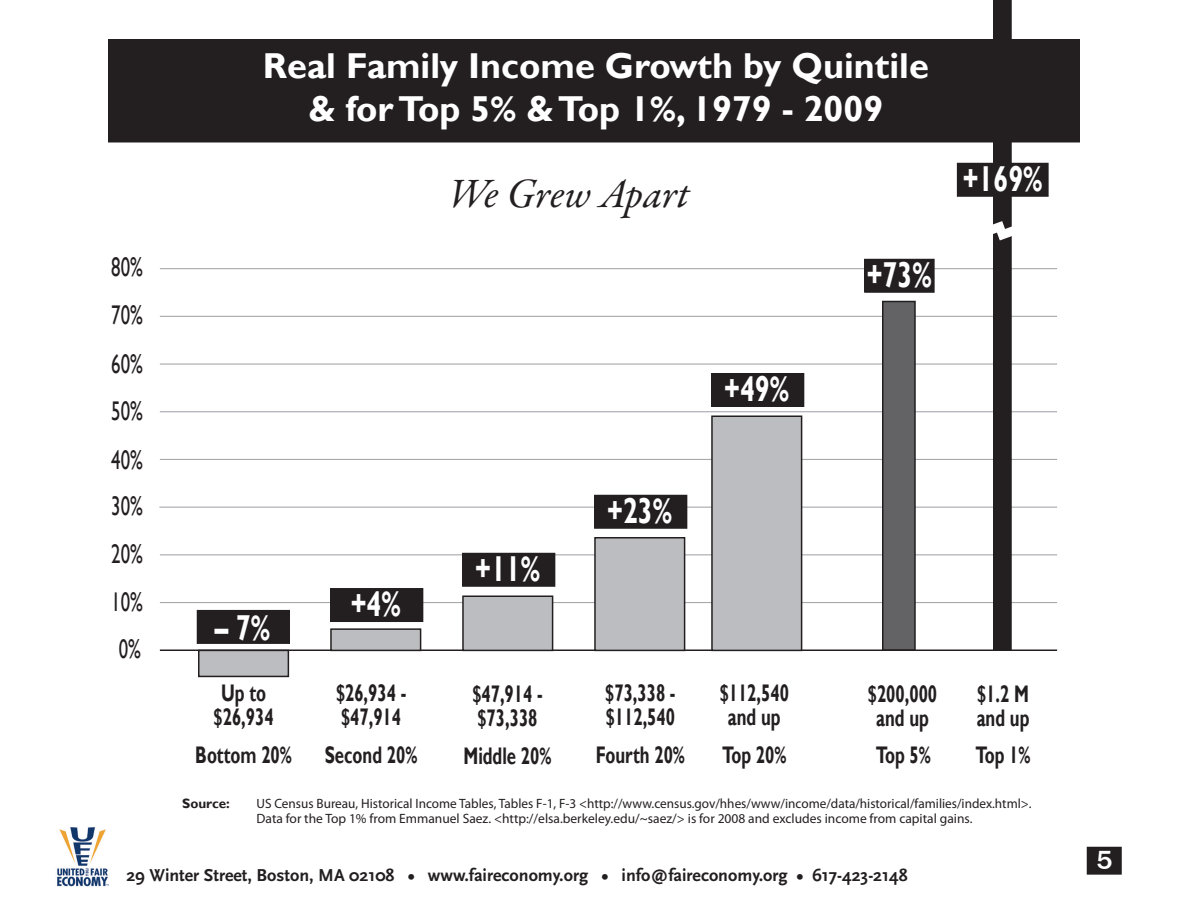
<style>
.page{position:relative;width:1188px;height:918px;background:#fff}
.page>*{position:absolute;margin:0;border:0;box-sizing:border-box;transform-origin:0 0}
.t1{font:italic 42px "Garamond Premr Pro";letter-spacing:-.005em;color:#231f20}
.t2{font:700 36px/42px "Gill Sans";color:#fff;text-align:center}
.t3{font:700 36px "Gill Sans";color:#fff;scale:.75 1}
.t4{font:27px/47.7px "Gill Sans";color:#231f20;text-align:justify;scale:.7 1}
.t5{font:500 27px "Franklin Gothic";color:#fff}
.t6{font:700 24px/24px "Gill Sans";color:#231f20;scale:.7 1}
.t7{font:700 18px "Scala Sans";color:#231f20}
.t8{font:13.5px/15px "Myriad Pro";color:#231f20}
.t9{font:700 13.5px "Gill Sans";color:#231f20}
</style>
<div class="page">
<div style="left:109px;top:40px;width:970px;height:102px;background:#231f20"></div>
<div style="left:108px;top:39px;width:972px;height:103px;border:2px solid #231f20"></div>
<img style="left:57px;top:827px;width:52px;height:60px">
<div style="left:1088px;top:848px;width:33px;height:26px;background:#231f20"></div>
<div style="left:1087px;top:847px;width:35px;height:28px;border:2px solid #231f20"></div>
<hr style="left:160px;top:268px;width:897px;height:1px;background:#a8a9ad">
<hr style="left:160px;top:554px;width:897px;height:1px;background:#a8a9ad">
<hr style="left:160px;top:316px;width:897px;height:1px;background:#a8a9ad">
<hr style="left:160px;top:363px;width:897px;height:2px;background:#a8a9ad">
<hr style="left:160px;top:411px;width:897px;height:1px;background:#a8a9ad">
<hr style="left:160px;top:459px;width:897px;height:1px;background:#a8a9ad">
<hr style="left:159px;top:507px;width:898px;height:1px;background:#a8a9ad">
<hr style="left:160px;top:602px;width:897px;height:1px;background:#a8a9ad">
<hr style="left:160px;top:650px;width:897px;height:1px;background:#231f20">
<div style="left:199px;top:650px;width:89px;height:26px;background:#bcbdc0"></div>
<div style="left:198px;top:650px;width:91px;height:27px;border:2px solid #231f20"></div>
<div style="left:331px;top:629px;width:90px;height:21px;background:#bcbdc0"></div>
<div style="left:330px;top:628px;width:91px;height:23px;border:2px solid #231f20"></div>
<div style="left:463px;top:596px;width:90px;height:54px;background:#bcbdc0"></div>
<div style="left:462px;top:596px;width:91px;height:55px;border:2px solid #231f20"></div>
<div style="left:595px;top:538px;width:90px;height:112px;background:#bcbdc0"></div>
<div style="left:594px;top:537px;width:91px;height:114px;border:2px solid #231f20"></div>
<div style="left:712px;top:416px;width:90px;height:234px;background:#bcbdc0"></div>
<div style="left:711px;top:416px;width:91px;height:235px;border:2px solid #231f20"></div>
<div style="left:883px;top:302px;width:32px;height:348px;background:#636366"></div>
<div style="left:882px;top:301px;width:34px;height:350px;border:2px solid #231f20"></div>
<div style="left:865px;top:259px;width:69px;height:33px;background:#231f20"></div>
<div style="left:864px;top:259px;width:70px;height:34px;border:1px solid #231f20"></div>
<div style="left:712px;top:374px;width:92px;height:32px;background:#231f20"></div>
<div style="left:711px;top:373px;width:93px;height:34px;border:1px solid #231f20"></div>
<div style="left:595px;top:495px;width:92px;height:33px;background:#231f20"></div>
<div style="left:594px;top:495px;width:93px;height:34px;border:1px solid #231f20"></div>
<div style="left:463px;top:553px;width:92px;height:33px;background:#231f20"></div>
<div style="left:462px;top:553px;width:93px;height:34px;border:1px solid #231f20"></div>
<div style="left:331px;top:589px;width:92px;height:33px;background:#231f20"></div>
<div style="left:330px;top:588px;width:93px;height:34px;border:1px solid #231f20"></div>
<div style="left:197px;top:610px;width:93px;height:33px;background:#231f20"></div>
<div style="left:197px;top:610px;width:93px;height:34px;border:1px solid #231f20"></div>
<div style="left:957px;top:163px;width:91px;height:33px;background:#231f20"></div>
<div style="left:957px;top:163px;width:91px;height:34px;border:1px solid #231f20"></div>
<svg style="left:969px;top:0;width:64px;height:650px"></svg>
<h3 class="t4" style="left:111px;top:244px;width:47px">80%</h3>
<h3 class="t4" style="left:111px;top:292px;width:47px">70% 60% 50% 40% 30% 20% 10%</h3>
<h3 class="t4" style="left:119px;top:626px;width:33px">0%</h3>
<h2 class="t2" style="left:263px;top:46px;width:667px">Real Family Income Growth by Quintile &amp; for Top 5% &amp; Top 1%, 1979 - 2009</h2>
<h1 class="t1" style="left:449px;top:167px;width:242px">We Grew Apart</h1>
<h2 class="t3" style="left:867px;top:253px;width:88px">+73%</h2>
<h2 class="t3" style="left:963px;top:157px;width:108px">+169%</h2>
<h2 class="t3" style="left:724px;top:367px;width:88px">+49%</h2>
<h2 class="t3" style="left:215px;top:606px;width:75px">– 7%</h2>
<h2 class="t3" style="left:351px;top:582px;width:68px">+4%</h2>
<h2 class="t3" style="left:475px;top:547px;width:88px">+11%</h2>
<h2 class="t3" style="left:607px;top:489px;width:88px">+23%</h2>
<h3 class="t6" style="left:214px;top:682px;width:87px;text-align:center">Up to $26,934</h3>
<h3 class="t6" style="left:720px;top:682px;width:100px;text-align:center">$112,540 and up</h3>
<h3 class="t6" style="left:336px;top:682px;width:102px">$26,934 - $47,914</h3>
<h3 class="t6" style="left:472px;top:683px;width:102px">$47,914 - $73,338</h3>
<h3 class="t6" style="left:605px;top:682px;width:102px">$73,338 - $112,540</h3>
<h3 class="t6" style="left:868px;top:682px;width:100px;text-align:center">$200,000 and up</h3>
<h3 class="t6" style="left:195px;top:744px;width:140px">Bottom 20%</h3>
<h3 class="t6" style="left:325px;top:744px;width:134px">Second 20%</h3>
<h3 class="t6" style="left:464px;top:744px;width:127px">Middle 20%</h3>
<h3 class="t6" style="left:596px;top:744px;width:129px">Fourth 20%</h3>
<h3 class="t6" style="left:722px;top:744px;width:93px">Top 20%</h3>
<h3 class="t6" style="left:876px;top:744px;width:80px">Top 5%</h3>
<h3 class="t6" style="left:977px;top:682px;width:77px">$1.2 M and up</h3>
<h3 class="t6" style="left:976px;top:744px;width:80px">Top 1%</h3>
<p class="t9" style="left:182px;top:795px;width:49px">Source:</p>
<p class="t8" style="left:256px;top:796px;width:777px">US Census Bureau, Historical Income Tables, Tables F-1, F-3 &lt;http://www.census.gov/hhes/www/income/data/historical/families/index.html&gt;.<br>Data for the Top 1% from Emmanuel Saez. &lt;http://elsa.berkeley.edu/~saez/&gt; is for 2008 and excludes income from capital gains.</p>
<h3 class="t7" style="left:126px;top:866px;width:783px">29 Winter Street, Boston, MA 02108 • www.faireconomy.org • info@faireconomy.org • 617-423-2148</h3>
<h3 class="t5" style="left:1096px;top:843px;width:17px">5</h3>
</div>
